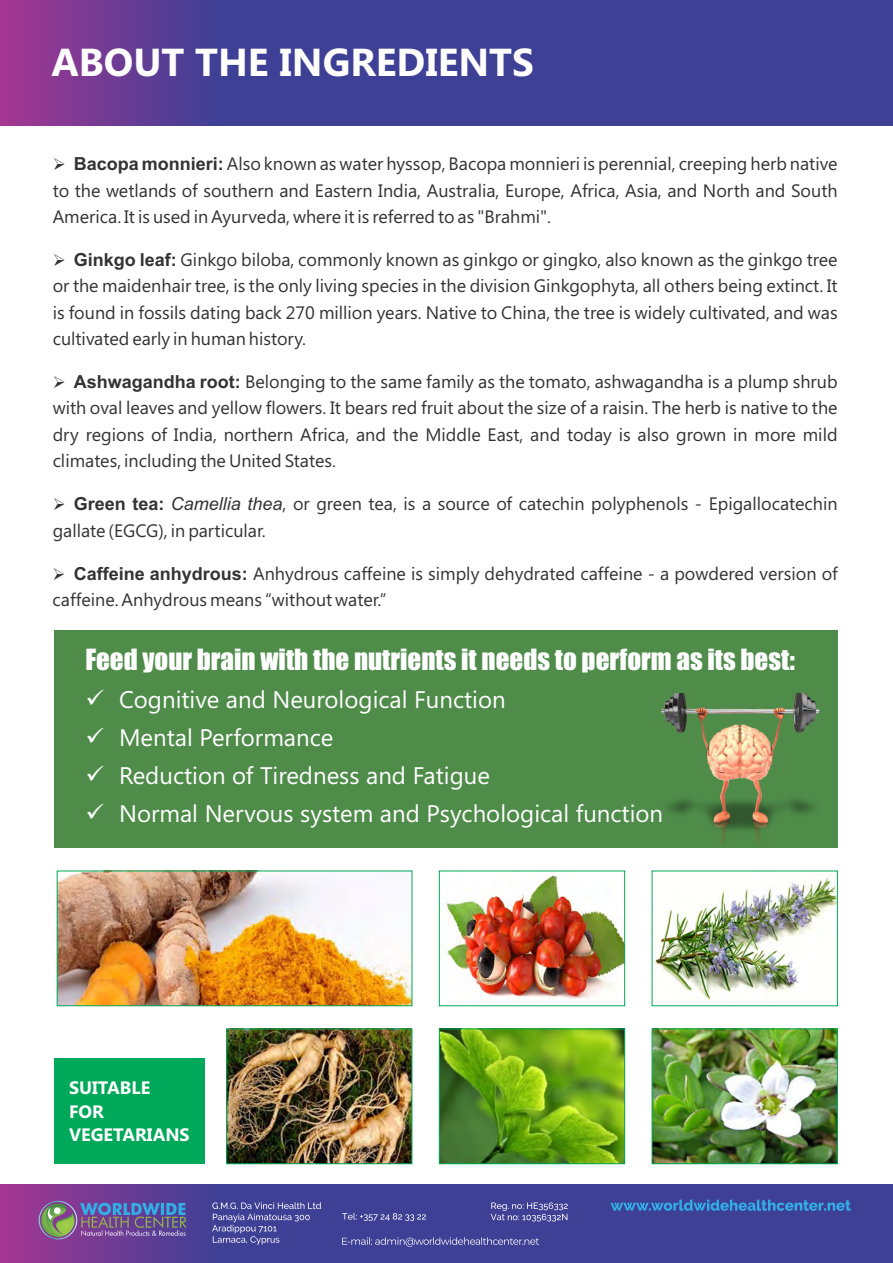
<style>
.page{position:relative;width:893px;height:1263px;background:#fff}
.page>*{position:absolute;margin:0;border:0;box-sizing:border-box;transform-origin:0 0}
.t1{font:700 39px "Segoe UI";color:#fefefe}
.t2{font:27px "Impact";color:#fefefe}
.t3{font:24px "Segoe UI";color:#fefefe}
.t4{font:18px/26.4px "Segoe UI";color:#333;text-align:justify}
.t5{font:700 18px/24px "Segoe UI";color:#fefefe}
.s1{font-family:"Arial";font-weight:700}
.s2{font-family:"Arial";font-style:italic}
</style>
<div class="page">
<div style="left:54px;top:630px;width:783px;height:218px;background:#4f8c4a"></div>
<div style="left:54px;top:1059px;width:151px;height:105px;background:#00a859"></div>
<svg style="left:0;top:0;width:893px;height:125px;background:#4a3e94"></svg>
<svg style="left:0;top:1185px;width:893px;height:78px;background:#493e94"></svg>
<svg style="left:39px;top:1201px;width:147px;height:38px;background:#6e6a96"></svg>
<svg style="left:212px;top:1202px;width:109px;height:43px;background:#5658a2"></svg>
<svg style="left:342px;top:1213px;width:84px;height:8px"></svg>
<svg style="left:491px;top:1202px;width:77px;height:19px"></svg>
<svg style="left:610px;top:1200px;width:241px;height:11px;background:#386fb7"></svg>
<img style="left:59px;top:873px;width:351px;height:131px">
<img style="left:446px;top:874px;width:177px;height:125px">
<div style="left:439px;top:871px;width:186px;height:135px;border:1px solid #00a859"></div>
<img style="left:655px;top:876px;width:180px;height:124px">
<img style="left:228px;top:1031px;width:182px;height:131px">
<div style="left:226px;top:1029px;width:186px;height:135px;border:1px solid #00a859"></div>
<img style="left:441px;top:1031px;width:182px;height:131px">
<div style="left:439px;top:1029px;width:186px;height:135px;border:1px solid #00a859"></div>
<img style="left:654px;top:1031px;width:181px;height:131px">
<div style="left:652px;top:1029px;width:185px;height:135px;border:1px solid #00a859"></div>
<svg style="left:342px;top:1237px;width:197px;height:10px;background:#5f61a7"></svg>
<img style="left:661px;top:693px;width:159px;height:151px">
<h1 class="t1" style="left:51px;top:48px;width:484px">ABOUT THE INGREDIENTS</h1>
<p class="t4" style="left:53px;top:152px;width:786px">➢ <span class="s1">Bacopa monnieri:</span> Also known as water hyssop, Bacopa monnieri is perennial, creeping herb native to the wetlands of southern and Eastern India, Australia, Europe, Africa, Asia, and North and South America. It is used in Ayurveda, where it is referred to as "Brahmi".</p>
<p class="t4" style="left:53px;top:248px;width:786px">➢ <span class="s1">Ginkgo leaf:</span> Ginkgo biloba, commonly known as ginkgo or gingko, also known as the ginkgo tree or the maidenhair tree, is the only living species in the division Ginkgophyta, all others being extinct. It is found in fossils dating back 270 million years. Native to China, the tree is widely cultivated, and was cultivated early in human history.</p>
<p class="t4" style="left:53px;top:370px;width:786px">➢ <span class="s1">Ashwagandha root:</span> Belonging to the same family as the tomato, ashwagandha is a plump shrub with oval leaves and yellow flowers. It bears red fruit about the size of a raisin. The herb is native to the dry regions of India, northern Africa, and the Middle East, and today is also grown in more mild climates, including the United States.</p>
<p class="t4" style="left:53px;top:492px;width:786px">➢ <span class="s1">Green tea:</span> <span class="s2">Camellia thea</span>, or green tea, is a source of catechin polyphenols - Epigallocatechin gallate (EGCG), in particular.</p>
<p class="t4" style="left:53px;top:562px;width:786px">➢ <span class="s1">Caffeine anhydrous:</span> Anhydrous caffeine is simply dehydrated caffeine - a powdered version of caffeine. Anhydrous means “without water.”</p>
<h2 class="t2" style="left:85px;top:648px;width:711px">Feed your brain with the nutrients it needs to perform as its best:</h2>
<h3 class="t3" style="left:85px;top:690px;width:422px">✓ Cognitive and Neurological Function</h3>
<h3 class="t3" style="left:85px;top:728px;width:250px">✓ Mental Performance</h3>
<h3 class="t3" style="left:85px;top:767px;width:406px">✓ Reduction of Tiredness and Fatigue</h3>
<h3 class="t3" style="left:85px;top:805px;width:579px">✓ Normal Nervous system and Psychological function</h3>
<p class="t5" style="left:69px;top:1077px;width:122px">SUITABLE<br>FOR<br>VEGETARIANS</p>
</div>
